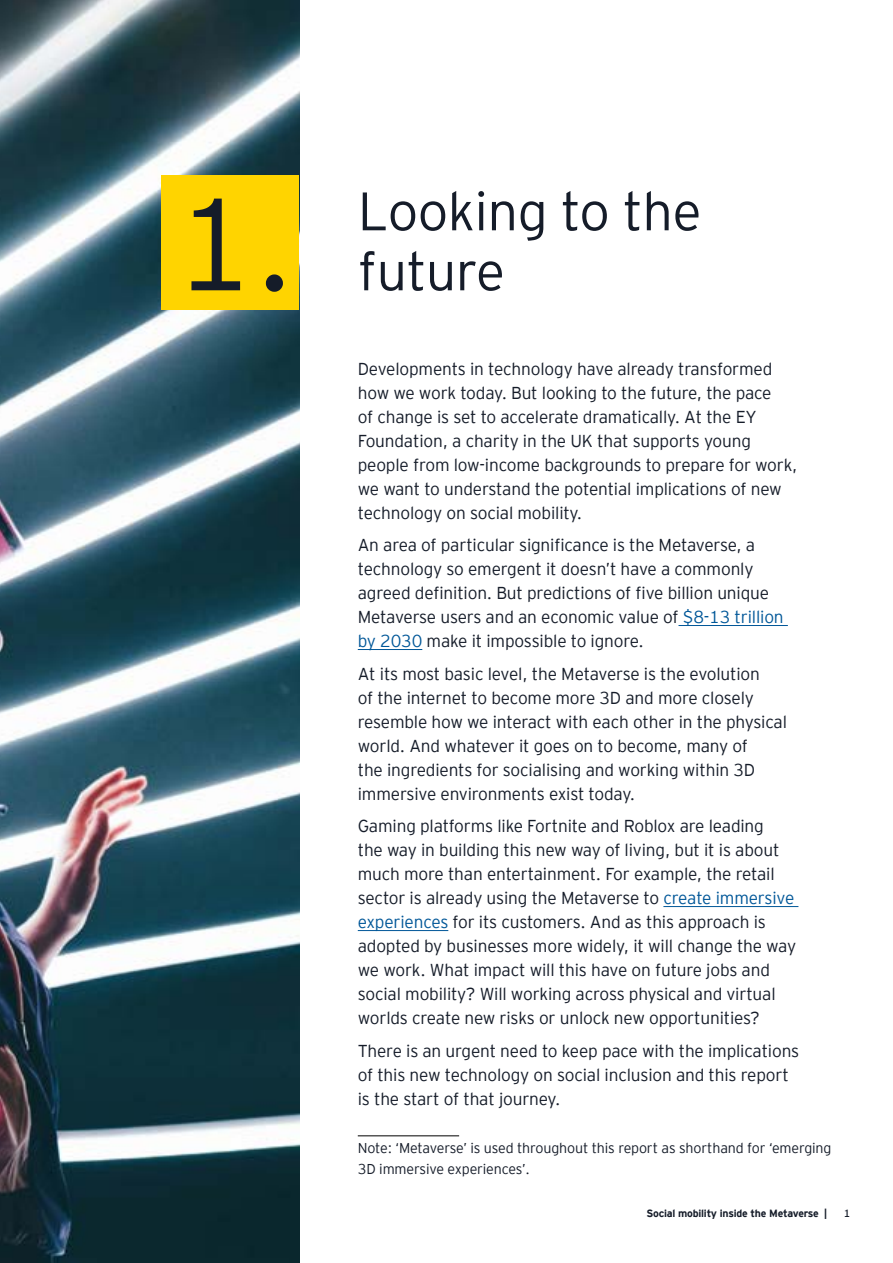
<style>
.page{position:relative;width:893px;height:1263px;background:#fff}
.page>*{position:absolute;margin:0;border:0;box-sizing:border-box;transform-origin:0 0}
.t1{font:300 130.95px "EY Interstate";color:#151c29}
.t2{font:300 54px "EY Interstate";letter-spacing:-.01em;color:#151c29}
.t3{font:300 17.25px/24px "EY Interstate";letter-spacing:-.01em;color:#151c29}
.t4{font:300 14.25px/20.2px "EY Interstate";letter-spacing:-.01em;color:#151c29}
.t5{font:700 10.5px "EY Interstate";letter-spacing:-.02em;color:#151c29}
.t6{font:10.5px "EY Interstate";color:#151c29}
.s1{color:#005798}
</style>
<div class="page">
<img style="left:0;top:0;width:299px;height:1263px">
<hr style="left:678px;top:625px;width:110px;height:1px;background:#005798">
<hr style="left:358px;top:649px;width:64px;height:1px;background:#005798">
<hr style="left:663px;top:906px;width:135px;height:1px;background:#005798">
<hr style="left:358px;top:930px;width:90px;height:1px;background:#005798">
<hr style="left:358px;top:1135px;width:101px;height:1px;background:#000">
<div style="left:161px;top:175px;width:138px;height:134px;background:#ffd400"></div>
<h1 class="t1" style="left:174px;top:151px;width:122px">1.</h1>
<h2 class="t2" style="left:358px;top:173px;width:345px">Looking to the</h2>
<h2 class="t2" style="left:358px;top:233px;width:149px">future</h2>
<p class="t3" style="left:358px;top:356px;width:441px">Developments in technology have already transformed how we work today. But looking to the future, the pace<br>of change is set to accelerate dramatically. At the EY Foundation, a charity in the UK that supports young people from low-income backgrounds to prepare for work, we want to understand the potential implications of new technology on social mobility.</p>
<p class="t3" style="left:358px;top:532px;width:427px">An area of particular significance is the Metaverse, a technology so emergent it doesn’t have a commonly agreed definition. But predictions of five billion unique Metaverse users and an economic value of <span class="s1">$8-13 trillion by 2030</span> make it impossible to ignore.</p>
<p class="t3" style="left:358px;top:661px;width:431px">At its most basic level, the Metaverse is the evolution<br>of the internet to become more 3D and more closely resemble how we interact with each other in the physical world. And whatever it goes on to become, many of<br>the ingredients for socialising and working within 3D immersive environments exist today.</p>
<p class="t3" style="left:358px;top:813px;width:440px">Gaming platforms like Fortnite and Roblox are leading<br>the way in building this new way of living, but it is about much more than entertainment. For example, the retail sector is already using the Metaverse to <span class="s1">create immersive experiences</span> for its customers. And as this approach is adopted by businesses more widely, it will change the way we work. What impact will this have on future jobs and social mobility? Will working across physical and virtual worlds create new risks or unlock new opportunities?</p>
<p class="t3" style="left:358px;top:1038px;width:443px">There is an urgent need to keep pace with the implications of this new technology on social inclusion and this report is the start of that journey.</p>
<p class="t4" style="left:358px;top:1137px;width:475px">Note: ‘Metaverse’ is used throughout this report as shorthand for ‘emerging<br>3D immersive experiences’.</p>
<p class="t5" style="left:646px;top:1206px;width:182px">Social mobility inside the Metaverse |</p>
<p class="t6" style="left:844px;top:1206px;width:8px">1</p>
</div>
